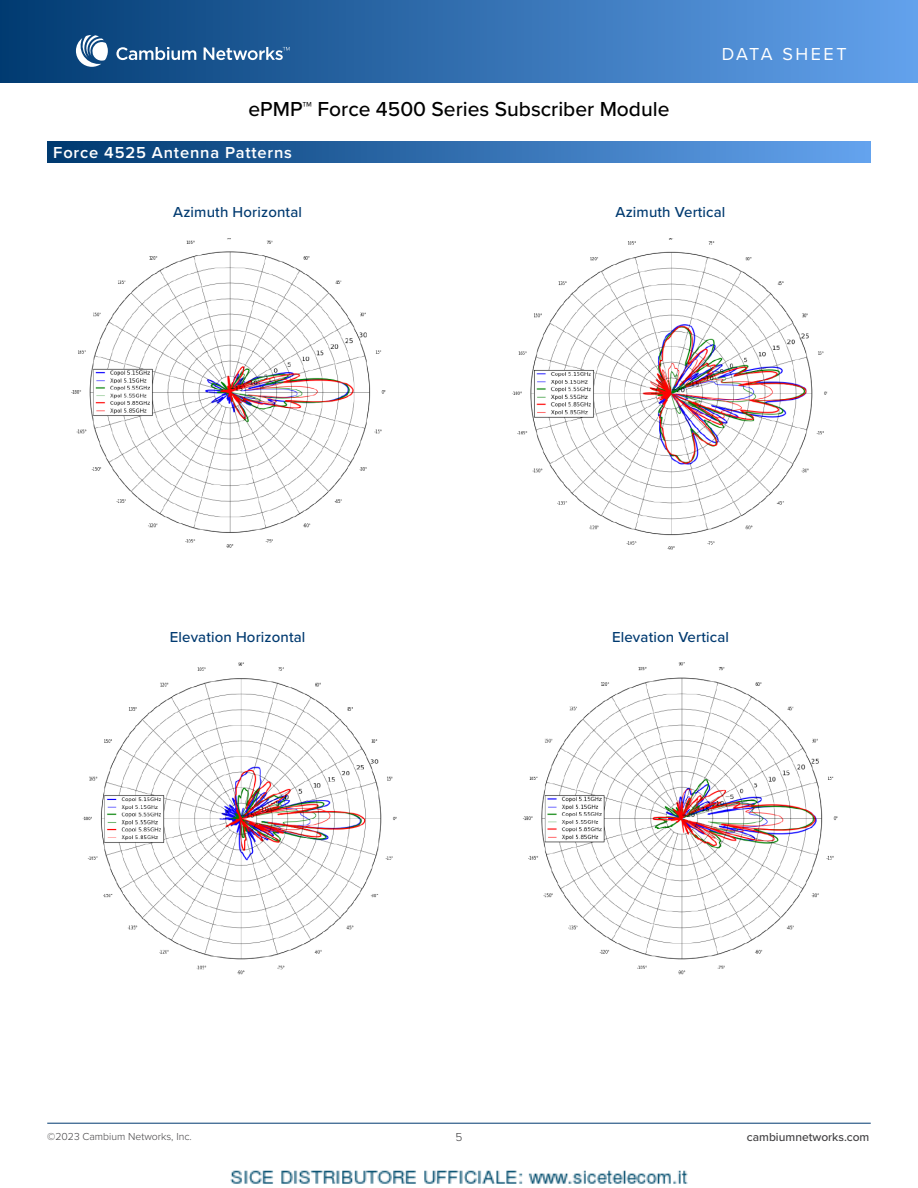
<style>
.page{position:relative;width:918px;height:1188px;background:#fff}
.page>*{position:absolute;margin:0;border:0;box-sizing:border-box;transform-origin:0 0}
.t1{font:500 21px "Proxima Nova";color:#000}
.t2{font:18px "Proxima Nova";letter-spacing:.14em;color:#fff}
.t3{font:600 16.5px "Proxima Nova";letter-spacing:.05em;color:#fff}
.t4{font:500 15px "Proxima Nova";letter-spacing:.01em;color:#003a70}
.t5{font:500 12px "Proxima Nova";color:#414042}
.t6{font:300 12px "Proxima Nova";color:#414042}
.t7{font:300 10.5px "Proxima Nova";color:#414042}
</style>
<div class="page">
<hr style="left:47px;top:1123px;width:824px;height:1px;background:#003a70">
<div style="left:0;top:0;width:918px;height:82px;background:linear-gradient(to right,#013b71,#63a2ec)"></div>
<svg style="left:116px;top:47px;width:224px;height:23px;background:#3c6ea1"></svg>
<svg style="left:66px;top:35px;width:42px;height:44px"></svg>
<div style="left:47px;top:142px;width:824px;height:20px;background:linear-gradient(to right,#00396f,#64a3ee)"></div>
<img style="left:71px;top:239px;width:757px;height:310px">
<img style="left:82px;top:662px;width:755px;height:313px">
<img style="left:230px;top:1170px;width:458px;height:14px">
<h1 class="t1" style="left:249px;top:94px;width:422px">ePMP™ Force 4500 Series Subscriber Module</h1>
<p class="t3" style="left:53px;top:141px;width:240px">Force 4525 Antenna Patterns</p>
<p class="t2" style="left:722px;top:41px;width:126px">DATA SHEET</p>
<p class="t4" style="left:173px;top:200px;width:130px">Azimuth Horizontal</p>
<p class="t4" style="left:170px;top:625px;width:137px">Elevation Horizontal</p>
<p class="t4" style="left:616px;top:200px;width:111px">Azimuth Vertical</p>
<p class="t4" style="left:612px;top:625px;width:118px">Elevation Vertical</p>
<p class="t7" style="left:47px;top:1128px;width:146px">©2023 Cambium Networks, Inc.</p>
<p class="t6" style="left:456px;top:1128px;width:8px">5</p>
<p class="t5" style="left:747px;top:1128px;width:124px">cambiumnetworks.com</p>
</div>
